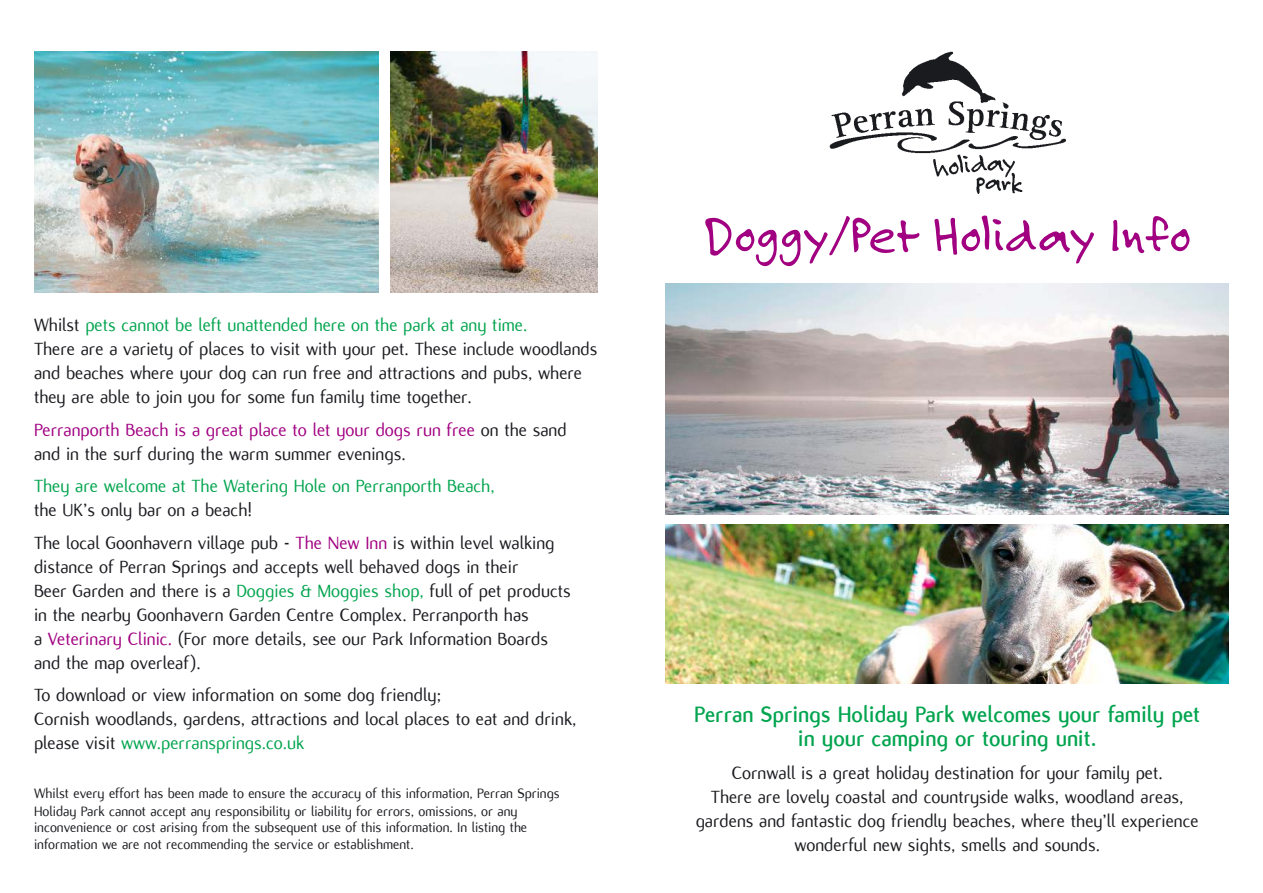
<style>
.page{position:relative;width:1263px;height:893px;background:#fff}
.page>*{position:absolute;margin:0;border:0;box-sizing:border-box;transform-origin:0 0}
.t1{font:54px "Felt Tip Roman";color:#a10081}
.t2{font:700 24px/24px "Flux";color:#02a44e;text-align:center}
.t3{font:19.5px/24px "Flux";color:#1a1b1f}
.t4{font:19.5px/24px "Flux";color:#a10081}
.t5{font:19.5px "Flux";color:#02a44e}
.t6{font:15px/18px "Flux";color:#1a1b1f}
.s1{color:#02a44e}
.s2{color:#1a1b1f}
.s3{color:#a10081}
</style>
<div class="page">
<img style="left:829px;top:51px;width:236px;height:142px">
<img style="left:665px;top:283px;width:564px;height:231px">
<img style="left:390px;top:51px;width:207px;height:242px">
<img style="left:34px;top:51px;width:344px;height:242px">
<img style="left:665px;top:524px;width:564px;height:160px">
<p class="t3" style="left:34px;top:314px;width:565px">Whilst <span class="s1">pets cannot be left unattended here on the park at any time.<br></span>There are a variety of places to visit with your pet. These include woodlands and beaches where your dog can run free and attractions and pubs, where they are able to join you for some fun family time together.</p>
<p class="t4" style="left:34px;top:418px;width:534px">Perranporth Beach is a great place to let your dogs run free <span class="s2">on the sand and in the surf during the warm summer evenings.</span></p>
<p class="t5" style="left:34px;top:477px;width:462px">They are welcome at The Watering Hole on Perranporth Beach,</p>
<p class="t3" style="left:34px;top:495px;width:522px;line-height:32.5px">the UK’s only bar on a beach!<br>The local Goonhavern village pub - <span class="s3">The New Inn</span> is within level walking</p>
<p class="t3" style="left:34px;top:555px;width:538px">distance of Perran Springs and accepts well behaved dogs in their<br>Beer Garden and there is a <span class="s1">Doggies &amp; Moggies shop,</span> full of pet products in the nearby Goonhavern Garden Centre Complex. Perranporth has<br>a <span class="s3">Veterinary Clinic.</span> (For more details, see our Park Information Boards and the map overleaf).</p>
<p class="t3" style="left:34px;top:684px;width:544px">To download or view information on some dog friendly;<br>Cornish woodlands, gardens, attractions and local places to eat and drink, please visit <span class="s1">www.perransprings.co.uk</span></p>
<p class="t6" style="left:34px;top:785px;width:527px">Whilst every effort has been made to ensure the accuracy of this information, Perran Springs<br>Holiday Park cannot accept any responsibility or liability for errors, omissions, or any</p>
<p class="t6" style="left:34px;top:820px;width:495px;line-height:16.5px">inconvenience or cost arising from the subsequent use of this information. In listing the information we are not recommending the service or establishment.</p>
<h1 class="t1" style="left:703px;top:214px;width:489px">Doggy/Pet Holiday Info</h1>
<p class="t2" style="left:694px;top:704px;width:507px">Perran Springs Holiday Park welcomes your family pet in your camping or touring unit.</p>
<p class="t3" style="left:696px;top:761px;width:504px;text-align:center">Cornwall is a great holiday destination for your family pet.<br>There are lovely coastal and countryside walks, woodland areas, gardens and fantastic dog friendly beaches, where they’ll experience wonderful new sights, smells and sounds.</p>
</div>
